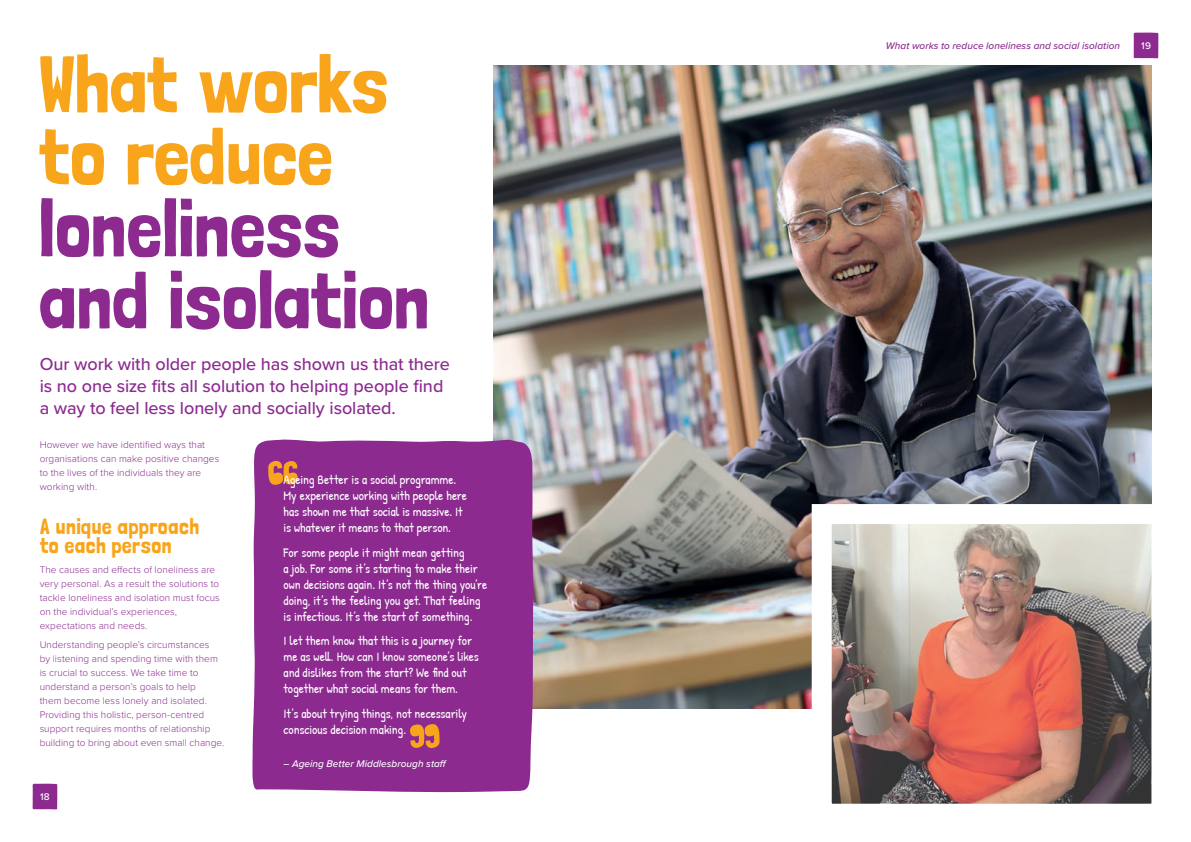
<style>
.page{position:relative;width:1191px;height:842px;background:#fff}
.page>*{position:absolute;margin:0;border:0;box-sizing:border-box;transform-origin:0 0}
.Heading{font:80px/72px "Londrina Solid";letter-spacing:-.015em;color:#8c2a90}
.Body{font:22px/19px "Londrina Solid";letter-spacing:.015em;color:#f9a51b}
.Intro{font:500 18px/22px "Proxima Nova";letter-spacing:-.005em;color:#8c2a90}
.Body-2{font:13px/16px "Patrick Hand";letter-spacing:-.005em;color:#fff}
.Body-3{font:300 10px/14px "Proxima Nova";letter-spacing:.005em;color:#8c2a90}
.Body-4{font:italic 500 10px "Proxima Nova";letter-spacing:.005em;color:#8c2a90}
.Body-5{font:italic 500 10px "Proxima Nova";letter-spacing:.005em;color:#fff}
.Intro-2{font:500 10px "Proxima Nova";color:#fff}
.s1{color:#f9a51b}
</style>
<div class="page">
<svg style="left:33px;top:784px;width:24px;height:25px"></svg>
<img style="left:493px;top:65px;width:658px;height:643px">
<img style="left:832px;top:525px;width:318px;height:278px">
<svg style="left:1133px;top:33px;width:25px;height:25px"></svg>
<div style="left:252px;top:439px;width:281px;height:354px;background:#8c2a90"></div>
<svg style="left:268px;top:461px;width:30px;height:24px"></svg>
<svg style="left:409px;top:724px;width:30px;height:24px"></svg>
<p class="Heading" style="left:38px;top:47px;width:393px"><span class="s1">What works to reduce </span>loneliness and isolation</p>
<p class="Intro" style="left:40px;top:352px;width:412px">Our work with older people has shown us that there is no one size fits all solution to helping people find a way to feel less lonely and socially isolated.</p>
<p class="Body-3" style="left:40px;top:437px;width:181px">However we have identified ways that organisations can make positive changes to the lives of the individuals they are working with.</p>
<p class="Body" style="left:40px;top:516px;width:161px">A unique approach to each person</p>
<p class="Body-3" style="left:40px;top:562px;width:182px">The causes and effects of loneliness are very personal. As a result the solutions to tackle loneliness and isolation must focus on the individual’s experiences, expectations and needs.</p>
<p class="Body-3" style="left:40px;top:637px;width:186px">Understanding people’s circumstances<br>by listening and spending time with them is crucial to success. We take time to understand a person’s goals to help<br>them become less lonely and isolated.<br>Providing this holistic, person-centred support requires months of relationship building to bring about even small change.</p>
<p class="Body-2" style="left:283px;top:471px;width:185px">Ageing Better is a social programme.<br>My experience working with people here has shown me that social is massive. It is whatever it means to that person.</p>
<p class="Body-2" style="left:283px;top:544px;width:205px">For some people it might mean getting<br>a job. For some it’s starting to make their own decisions again. It’s not the thing you’re doing, it’s the feeling you get. That feeling is infectious. It’s the start of something.</p>
<p class="Body-2" style="left:283px;top:632px;width:197px">I let them know that this is a journey for me as well. How can I know someone’s likes and dislikes from the start? We find out together what social means for them.</p>
<p class="Body-2" style="left:283px;top:705px;width:185px">It’s about trying things, not necessarily conscious decision making.</p>
<p class="Body-5" style="left:283px;top:757px;width:165px">– Ageing Better Middlesbrough staff</p>
<p class="Intro-2" style="left:40px;top:789px;width:11px">18</p>
<p class="Body-4" style="left:886px;top:39px;width:236px">What works to reduce loneliness and social isolation</p>
<p class="Intro-2" style="left:1141px;top:38px;width:11px">19</p>
</div>
